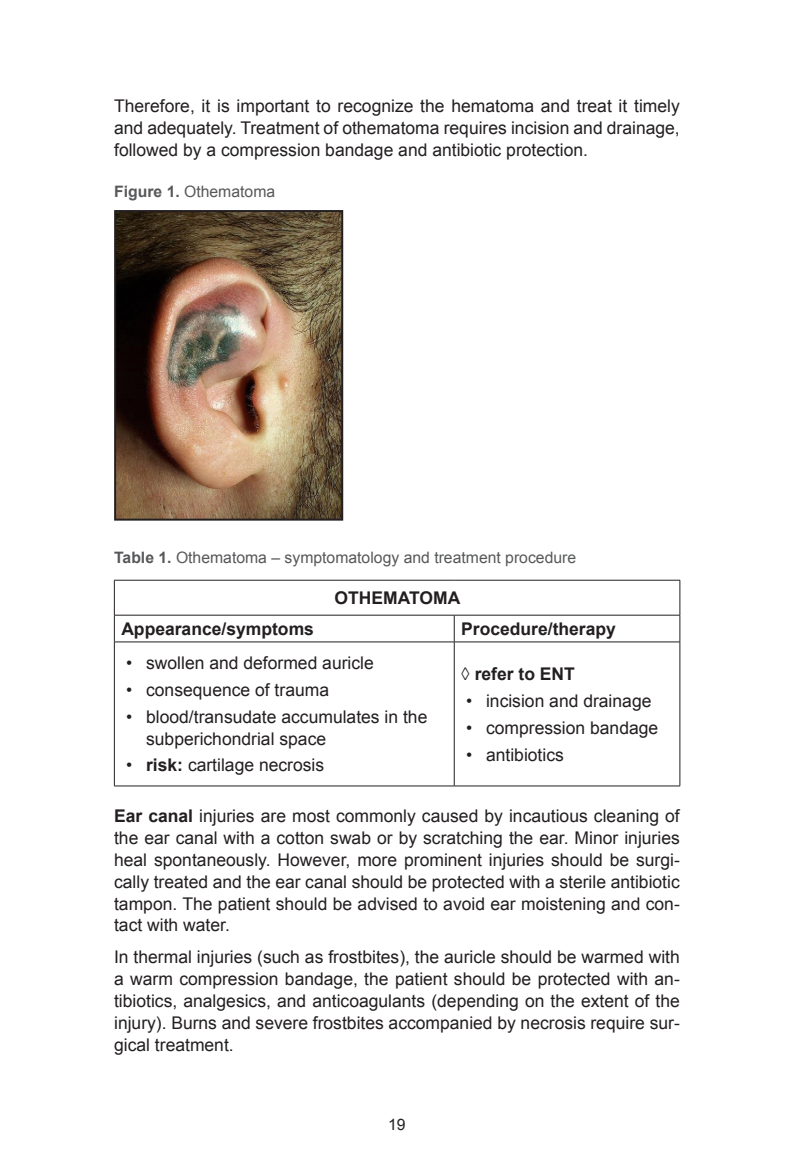
<style>
.page{position:relative;width:794px;height:1166px;background:#fff}
.page>*{position:absolute;margin:0;border:0;box-sizing:border-box;transform-origin:0 0}
.t1{font:17.5px/21.9px "Arial";color:#231f20;text-align:justify}
.t2{font:700 17.5px "Arial";color:#231f20}
.t3{font:15.75px "Arial";color:#57585a}
.t4{font:15.75px "Arial";color:#231f20}
.s1{font-weight:700}
</style>
<div class="page">
<img style="left:117px;top:213px;width:223px;height:305px">
<div style="left:114px;top:210px;width:229px;height:311px;border:2px solid #231f20"></div>
<hr style="left:114px;top:580px;width:340px;height:1px;background:#231f20">
<hr style="left:114px;top:580px;width:1px;height:35px;background:#231f20">
<hr style="left:454px;top:580px;width:226px;height:1px;background:#231f20">
<hr style="left:679px;top:580px;width:1px;height:35px;background:#231f20">
<hr style="left:114px;top:615px;width:340px;height:1px;background:#231f20">
<svg style="left:114px;top:615px;width:1px;height:26px"></svg>
<hr style="left:454px;top:615px;width:226px;height:1px;background:#231f20">
<svg style="left:454px;top:615px;width:1px;height:26px"></svg>
<svg style="left:679px;top:615px;width:1px;height:26px"></svg>
<hr style="left:114px;top:641px;width:340px;height:1px;background:#231f20">
<hr style="left:114px;top:642px;width:1px;height:144px;background:#231f20">
<hr style="left:454px;top:641px;width:226px;height:1px;background:#231f20">
<hr style="left:454px;top:642px;width:1px;height:144px;background:#231f20">
<hr style="left:679px;top:642px;width:1px;height:144px;background:#231f20">
<hr style="left:114px;top:785px;width:340px;height:1px;background:#231f20">
<hr style="left:454px;top:785px;width:226px;height:1px;background:#231f20">
<p class="t1" style="left:114px;top:95px;width:567px">Therefore, it is important to recognize the hematoma and treat it timely and adequately. Treatment of othematoma requires incision and drainage, followed by a compression bandage and antibiotic protection.</p>
<p class="t3" style="left:114px;top:181px;width:163px"><span class="s1">Figure 1.</span> Othematoma</p>
<p class="t3" style="left:114px;top:547px;width:463px"><span class="s1">Table 1.</span> Othematoma – symptomatology and treatment procedure</p>
<p class="t2" style="left:334px;top:585px;width:127px">OTHEMATOMA</p>
<p class="t2" style="left:121px;top:616px;width:194px">Appearance/symptoms</p>
<p class="t2" style="left:461px;top:616px;width:156px">Procedure/therapy</p>
<p class="t1" style="left:126px;top:652px;width:249px">• swollen and deformed auricle</p>
<p class="t1" style="left:126px;top:679px;width:204px">• consequence of trauma</p>
<p class="t1" style="left:146px;top:705px;width:283px;text-indent:-20px">• blood/transudate accumulates in the subperichondrial space</p>
<p class="t1" style="left:126px;top:754px;width:199px">• <span class="s1">risk:</span> cartilage necrosis</p>
<p class="t2" style="left:461px;top:661px;width:115px">◊ refer to ENT</p>
<p class="t1" style="left:466px;top:690px;width:187px">• incision and drainage</p>
<p class="t1" style="left:466px;top:716px;width:194px">• compression bandage</p>
<p class="t1" style="left:466px;top:743px;width:99px">• antibiotics</p>
<p class="t1" style="left:114px;top:805px;width:567px"><span class="s1">Ear canal</span> injuries are most commonly caused by incautious cleaning of the ear canal with a cotton swab or by scratching the ear. Minor injuries heal spontaneously. However, more prominent injuries should be surgi&shy;cally treated and the ear canal should be protected with a sterile antibiotic tampon. The patient should be advised to avoid ear moistening and con&shy;tact with water.</p>
<p class="t1" style="left:114px;top:946px;width:567px">In thermal injuries (such as frostbites), the auricle should be warmed with a warm compression bandage, the patient should be protected with an&shy;tibiotics, analgesics, and anticoagulants (depending on the extent of the injury). Burns and severe frostbites accompanied by necrosis require sur&shy;gical treatment.</p>
<p class="t4" style="left:388px;top:1113px;width:19px">19</p>
</div>
